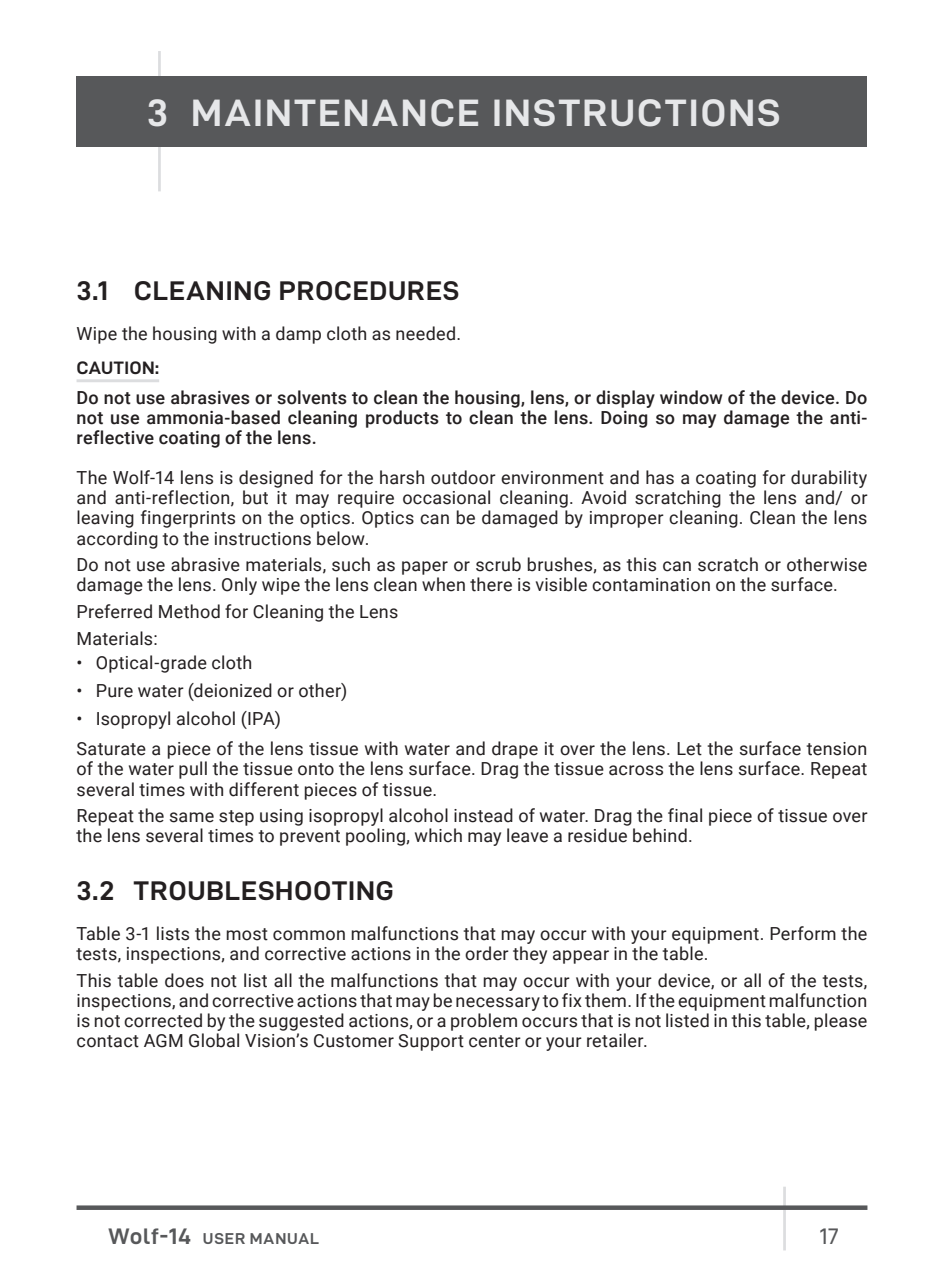
<style>
.page{position:relative;width:944px;height:1276px;background:#fff}
.page>*{position:absolute;margin:0;border:0;box-sizing:border-box;transform-origin:0 0}
.t1{font:38.25px "D DIN Exp Bold";letter-spacing:.06em;color:#e6e7e9}
.t2{font:27px "D DIN Exp Bold";letter-spacing:.03em;color:#231f20}
.t3{font:22.5px "D DIN Exp";color:#57585a}
.t4{font:18px/20.2px "Roboto";letter-spacing:.015em;color:#231f20}
.t5{font:500 18px/20.2px "Roboto";letter-spacing:.015em;color:#231f20;text-align:justify}
.t6{font:18px "D DIN Exp Bold";letter-spacing:.02em;color:#231f20}
.t7{font:15.75px "D DIN Exp Bold";letter-spacing:.055em;color:#57585a}
.s1{font-size:22.5px}
</style>
<div class="page">
<hr style="left:783px;top:1186px;width:3px;height:64px;background:#dcdddf">
<div style="left:77px;top:1205px;width:790px;height:5px;background:#57585a"></div>
<hr style="left:158px;top:51px;width:3px;height:140px;background:#dcdddf">
<div style="left:77px;top:77px;width:790px;height:70px;background:#57585a"></div>
<hr style="left:77px;top:379px;width:82px;height:3px;background:#dcdddf">
<h1 class="t1" style="left:147px;top:92px;width:635px">3 MAINTENANCE INSTRUCTIONS</h1>
<h2 class="t2" style="left:77px;top:276px;width:384px">3.1 CLEANING PROCEDURES</h2>
<p class="t4" style="left:77px;top:322px;width:386px">Wipe the housing with a damp cloth as needed.</p>
<p class="t6" style="left:77px;top:358px;width:84px">CAUTION:</p>
<p class="t5" style="left:77px;top:387px;width:792px">Do not use abrasives or solvents to clean the housing, lens, or display window of the device. Do not use ammonia-based cleaning products to clean the lens. Doing so may damage the anti&shy;reflective coating of the lens.</p>
<p class="t4" style="left:77px;top:466px;width:792px;text-align:justify">The Wolf-14 lens is designed for the harsh outdoor environment and has a coating for durability and anti-reflection, but it may require occasional cleaning. Avoid scratching the lens and/ or leaving fingerprints on the optics. Optics can be damaged by improper cleaning. Clean the lens according to the instructions below.</p>
<p class="t4" style="left:77px;top:554px;width:792px">Do not use abrasive materials, such as paper or scrub brushes, as this can scratch or otherwise damage the lens. Only wipe the lens clean when there is visible contamination on the surface.</p>
<p class="t4" style="left:77px;top:598px;width:323px;line-height:26.6px">Preferred Method for Cleaning the Lens<br>Materials:</p>
<p class="t4" style="left:77px;top:652px;width:177px">• Optical-grade cloth</p>
<p class="t4" style="left:77px;top:680px;width:272px">• Pure water (deionized or other)</p>
<p class="t4" style="left:77px;top:703px;width:792px;line-height:29.7px">• Isopropyl alcohol (IPA)<br>Saturate a piece of the lens tissue with water and drape it over the lens. Let the surface tension</p>
<p class="t4" style="left:77px;top:758px;width:792px">of the water pull the tissue onto the lens surface. Drag the tissue across the lens surface. Repeat several times with different pieces of tissue.</p>
<p class="t4" style="left:77px;top:805px;width:792px">Repeat the same step using isopropyl alcohol instead of water. Drag the final piece of tissue over the lens several times to prevent pooling, which may leave a residue behind.</p>
<h2 class="t2" style="left:77px;top:876px;width:319px">3.2 TROUBLESHOOTING</h2>
<p class="t4" style="left:77px;top:922px;width:792px">Table 3-1 lists the most common malfunctions that may occur with your equipment. Perform the tests, inspections, and corrective actions in the order they appear in the table.</p>
<p class="t4" style="left:77px;top:969px;width:792px;text-align:justify">This table does not list all the malfunctions that may occur with your device, or all of the tests, inspections, and corrective actions that may be necessary to fix them. If the equipment malfunction is not corrected by the suggested actions, or a problem occurs that is not listed in this table, please contact AGM Global Vision’s Customer Support center or your retailer.</p>
<p class="t7" style="left:108px;top:1229px;width:212px"><span class="s1">Wolf-14</span> USER MANUAL</p>
<p class="t3" style="left:819px;top:1223px;width:21px">17</p>
</div>
